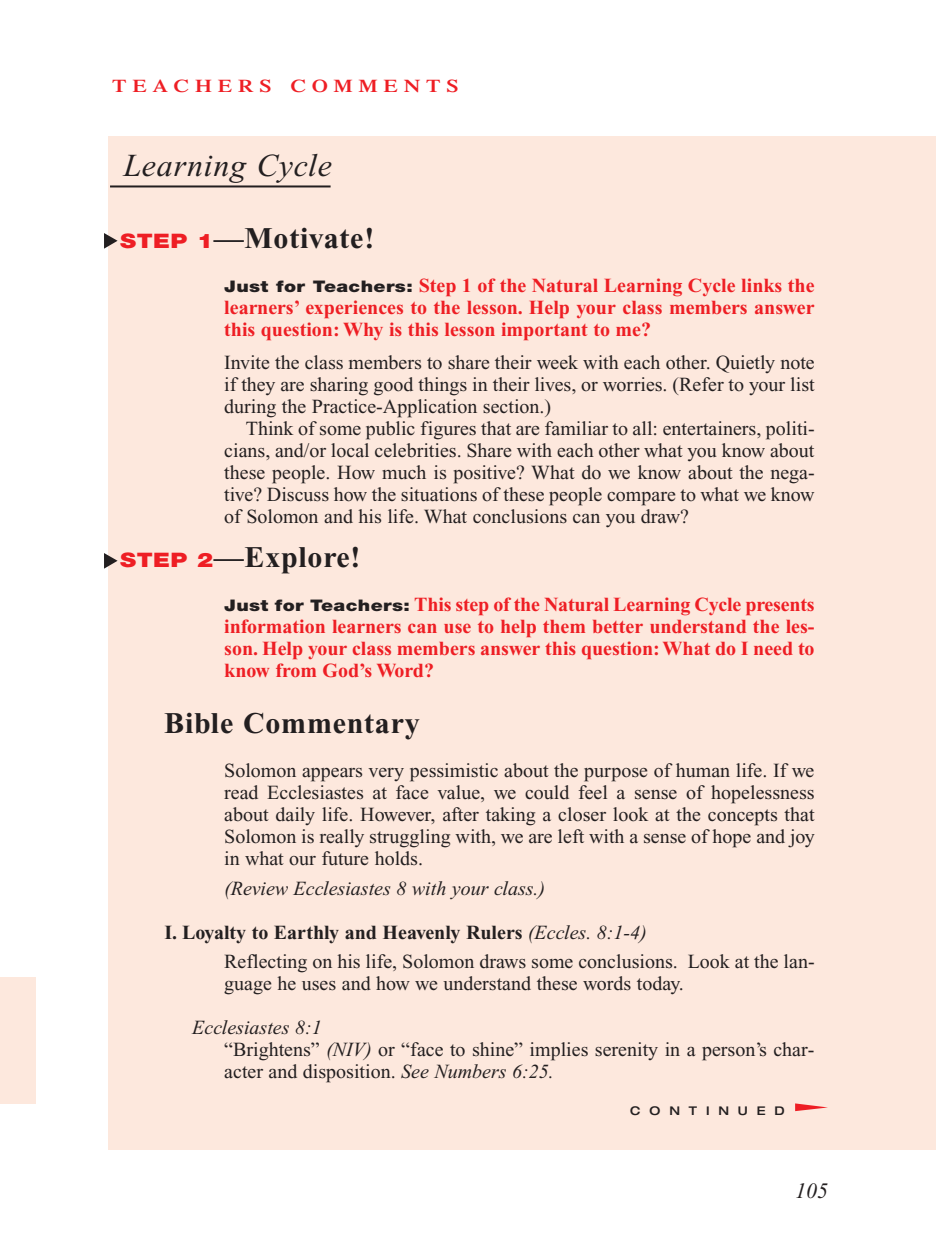
<style>
.page{position:relative;width:936px;height:1260px;background:#fff}
.page>*{position:absolute;margin:0;border:0;box-sizing:border-box;transform-origin:0 0}
.t1{font:italic 32px "Times New Roman";letter-spacing:.025em;color:#231f20}
.t2{font:700 30px "Times New Roman";letter-spacing:.025em;color:#231f20}
.t3{font:italic 22px "Times New Roman";color:#231f20}
.t4{font:20px/22px "Times New Roman";color:#231f20;text-align:justify}
.t5{font:700 20px/22px "Times New Roman";color:#ee1e24;text-align:justify}
.t6{font:italic 20px "Times New Roman";color:#231f20}
.t7{font:600 18px "Times";letter-spacing:.265em;color:#ee1e24;scale:1.2 1}
.t8{font:500 expanded 12px "Helvetica Neue";letter-spacing:.74em;color:#231f20}
.s1{font-family:"Helvetica Neue";font-weight:900;font-size:20px;color:#ee1e24}
.s2{font-family:"Helvetica Neue";font-weight:900;font-size:16px;color:#231f20}
.s3{font-weight:700}
.s4{font-style:italic}
</style>
<div class="page">
<div style="left:109px;top:136px;width:827px;height:1013px;background:#fde8dd"></div>
<svg style="left:795px;top:1103px;width:33px;height:8px"></svg>
<svg style="left:104px;top:233px;width:14px;height:16px"></svg>
<svg style="left:104px;top:553px;width:14px;height:16px"></svg>
<hr style="left:110px;top:185px;width:221px;height:2px;background:#231f20">
<div style="left:0;top:977px;width:36px;height:127px;background:#fde8dd"></div>
<p class="t7" style="left:112px;top:80px;width:290px">TEACHERS COMMENTS</p>
<h1 class="t1" style="left:123px;top:154px;width:210px">Learning Cycle</h1>
<h2 class="t2" style="left:120px;top:228px;width:256px"><span class="s1">STEP 1</span>—Motivate!</h2>
<p class="t5" style="left:224px;top:276px;width:592px"><span class="s2">Just for Teachers:</span> Step 1 of the Natural Learning Cycle links the learners’ experiences to the lesson. Help your class members answer this question: Why is this lesson important to me?</p>
<p class="t4" style="left:224px;top:353px;width:592px">Invite the class members to share their week with each other. Quietly note if they are sharing good things in their lives, or worries. (Refer to your list during the Practice-Application section.)</p>
<p class="t4" style="left:224px;top:419px;width:592px;text-indent:22px">Think of some public figures that are familiar to all: entertainers, politi&shy;cians, and/or local celebrities. Share with each other what you know about these people. How much is positive? What do we know about the nega&shy;tive? Discuss how the situations of these people compare to what we know of Solomon and his life. What conclusions can you draw?</p>
<h2 class="t2" style="left:120px;top:547px;width:242px"><span class="s1">STEP 2</span>—Explore!</h2>
<p class="t5" style="left:224px;top:596px;width:592px"><span class="s2">Just for Teachers:</span> This step of the Natural Learning Cycle presents information learners can use to help them better understand the les&shy;son. Help your class members answer this question: What do I need to know from God’s Word?</p>
<h2 class="t2" style="left:164px;top:713px;width:257px">Bible Commentary</h2>
<p class="t4" style="left:224px;top:761px;width:592px">Solomon appears very pessimistic about the purpose of human life. If we read Ecclesiastes at face value, we could feel a sense of hopelessness about daily life. However, after taking a closer look at the concepts that Solomon is really struggling with, we are left with a sense of hope and joy in what our future holds.</p>
<p class="t6" style="left:224px;top:881px;width:323px">(Review Ecclesiastes 8 with your class.)</p>
<p class="t4" style="left:224px;top:919px;width:592px;line-height:30px;text-indent:-60px"><span class="s3">I. Loyalty to Earthly and Heavenly Rulers</span> <span class="s4">(Eccles. 8:1-4)<br></span>Reflecting on his life, Solomon draws some conclusions. Look at the lan-</p>
<p class="t4" style="left:224px;top:975px;width:461px">guage he uses and how we understand these words today.</p>
<p class="t4" style="left:224px;top:1019px;width:592px;text-align:left;text-indent:-32px"><span class="s4">Ecclesiastes 8:1<br></span>“Brightens” <span class="s4">(NIV)</span> or “face to shine” implies serenity in a person’s char&shy;acter and disposition. <span class="s4">See Numbers 6:25.</span></p>
<p class="t8" style="left:630px;top:1106px;width:156px">CONTINUED</p>
<p class="t3" style="left:795px;top:1182px;width:34px">105</p>
</div>
